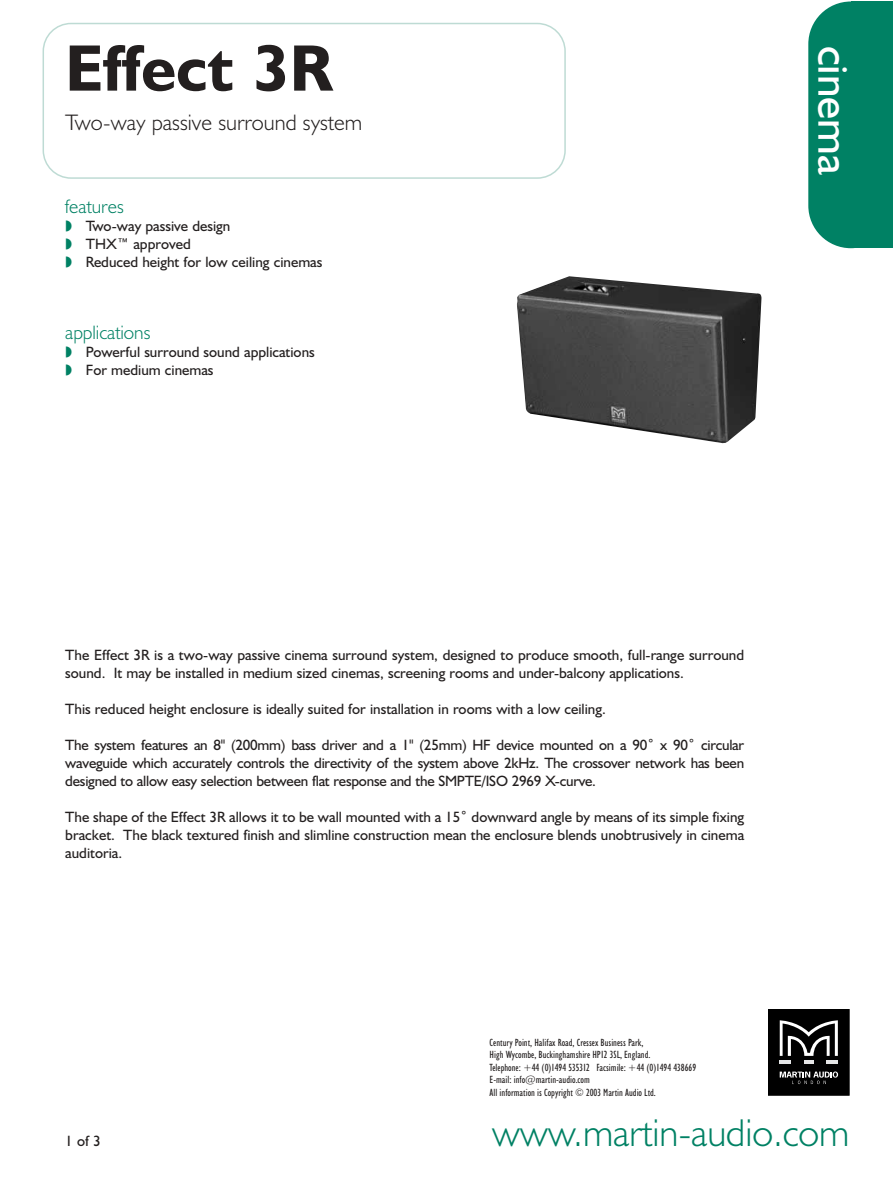
<style>
.page{position:relative;width:893px;height:1187px;background:#fff}
.page>*{position:absolute;margin:0;border:0;box-sizing:border-box;transform-origin:0 0}
.t1{font:700 66px "Humanist 521 BT";color:#231f1f}
.t2{font:45px "Humanist 521 BT";color:#fff}
.t3{font:300 39px "Humanist 521 BT";color:#008164}
.t4{font:300 22.5px "Humanist 521 BT";color:#231f1f}
.t5{font:300 19.5px "Humanist 521 BT";color:#008164}
.t6{font:15px/18px "Humanist 521 BT";color:#231f1f}
.t7{font:condensed 10.5px/12.6px "Humanist 521 BT";color:#231f1f}
</style>
<div class="page">
<div style="left:850px;top:2px;width:42px;height:246px;background:#008164"></div>
<div style="left:808px;top:2px;width:84px;height:246px;background:#008164;border-radius:43px"></div>
<svg style="left:43px;top:23px;width:523px;height:156px"></svg>
<div style="left:768px;top:1009px;width:81px;height:86px;background:#000"></div>
<svg style="left:779px;top:1020px;width:58px;height:43px"></svg>
<svg style="left:779px;top:1071px;width:59px;height:13px"></svg>
<div style="left:766px;top:1007px;width:84px;height:89px;border:1px solid #fff"></div>
<img style="left:517px;top:276px;width:244px;height:168px">
<h1 class="t1" style="left:65px;top:44px;width:269px">Effect 3R</h1>
<h3 class="t4" style="left:65px;top:114px;width:298px">Two-way passive surround system</h3>
<h3 class="t5" style="left:65px;top:199px;width:60px">features</h3>
<p class="t6" style="left:86px;top:218px;width:238px">Two-way passive design<br>THX™ approved<br>Reduced height for low ceiling cinemas</p>
<h3 class="t5" style="left:65px;top:325px;width:87px">applications</h3>
<p class="t6" style="left:86px;top:344px;width:230px">Powerful surround sound applications<br>For medium cinemas</p>
<h2 class="t2" style="left:850px;top:46px;width:131px;rotate:90deg">cinema</h2>
<p class="t6" style="left:65px;top:647px;width:680px">The Effect 3R is a two-way passive cinema surround system, designed to produce smooth, full-range surround sound. It may be installed in medium sized cinemas, screening rooms and under-balcony applications.</p>
<p class="t6" style="left:65px;top:701px;width:542px">This reduced height enclosure is ideally suited for installation in rooms with a low ceiling.</p>
<p class="t6" style="left:65px;top:737px;width:680px;text-align:justify">The system features an 8" (200mm) bass driver and a 1" (25mm) HF device mounted on a 90˚ x 90˚ circular waveguide which accurately controls the directivity of the system above 2kHz. The crossover network has been designed to allow easy selection between flat response and the SMPTE/ISO 2969 X-curve.</p>
<p class="t6" style="left:65px;top:809px;width:680px;text-align:justify">The shape of the Effect 3R allows it to be wall mounted with a 15˚ downward angle by means of its simple fixing bracket. The black textured finish and slimline construction mean the enclosure blends unobtrusively in cinema auditoria.</p>
<p class="t7" style="left:489px;top:1036px;width:208px">Century Point, Halifax Road, Cressex Business Park,<br>High Wycombe, Buckinghamshire HP12 3SL, England.<br>Telephone: +44 (0)1494 535312 Facsimile: +44 (0)1494 438669<br>E-mail: info@martin-audio.com<br>All information is Copyright © 2003 Martin Audio Ltd.</p>
<p class="t6" style="left:65px;top:1133px;width:37px">1 of 3</p>
<h3 class="t3" style="left:492px;top:1117px;width:358px">www.martin-audio.com</h3>
</div>
